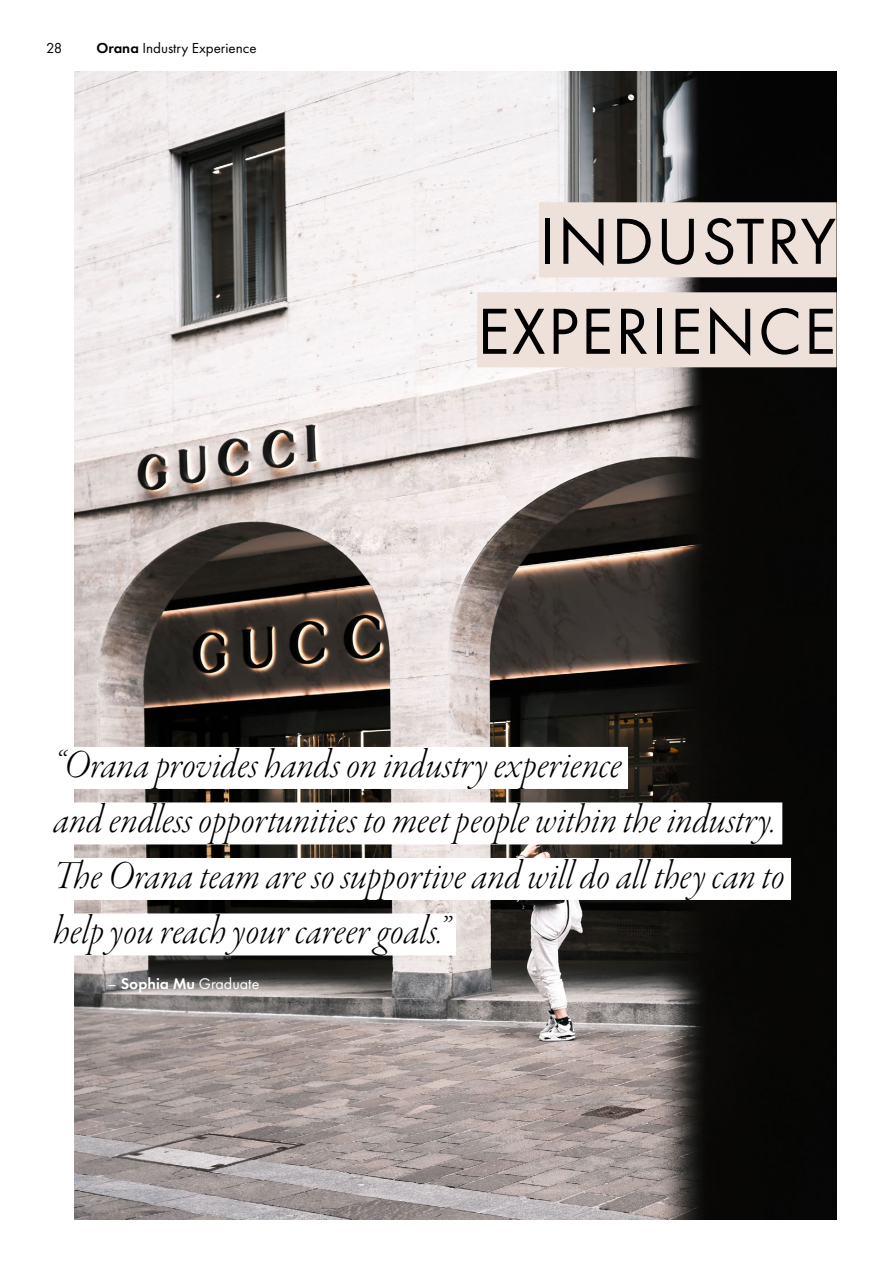
<style>
.page{position:relative;width:893px;height:1263px;background:#fff}
.page>*{position:absolute;margin:0;border:0;box-sizing:border-box;transform-origin:0 0}
.t1{font:67.5px/90px "Futura PT";letter-spacing:.03em;color:#000;text-align:right}
.t2{font:42px/55.5px "Garamond Premr Pro Lt It Disp";color:#000}
.t3{font:16.05px "Futura PT";color:#fff}
.t4{font:15px "Futura PT";color:#000}
.s1{font-weight:600}
</style>
<div class="page">
<img style="left:75px;top:71px;width:762px;height:1148px">
<div style="left:539px;top:202px;width:297px;height:75px;background:#ede1da"></div>
<div style="left:477px;top:292px;width:359px;height:75px;background:#ede1da"></div>
<div style="left:54px;top:747px;width:574px;height:42px;background:#fff"></div>
<div style="left:54px;top:802px;width:728px;height:42px;background:#fff"></div>
<div style="left:54px;top:858px;width:737px;height:42px;background:#fff"></div>
<div style="left:54px;top:913px;width:402px;height:42px;background:#fff"></div>
<p class="t4" style="left:46px;top:39px;width:18px">28</p>
<p class="t4" style="left:97px;top:39px;width:162px"><span class="s1">Orana</span> Industry Experience</p>
<h1 class="t1" style="left:477px;top:196px;width:360px">INDUSTRY<br>EXPERIENCE</h1>
<p class="t2" style="left:54px;top:739px;width:733px">“Orana provides hands on industry experience<br>and endless opportunities to meet people within the industry.<br>The Orana team are so supportive and will do all they can to help you reach your career goals.”</p>
<p class="t3" style="left:108px;top:974px;width:153px">– <span class="s1">Sophia Mu</span> Graduate</p>
</div>
